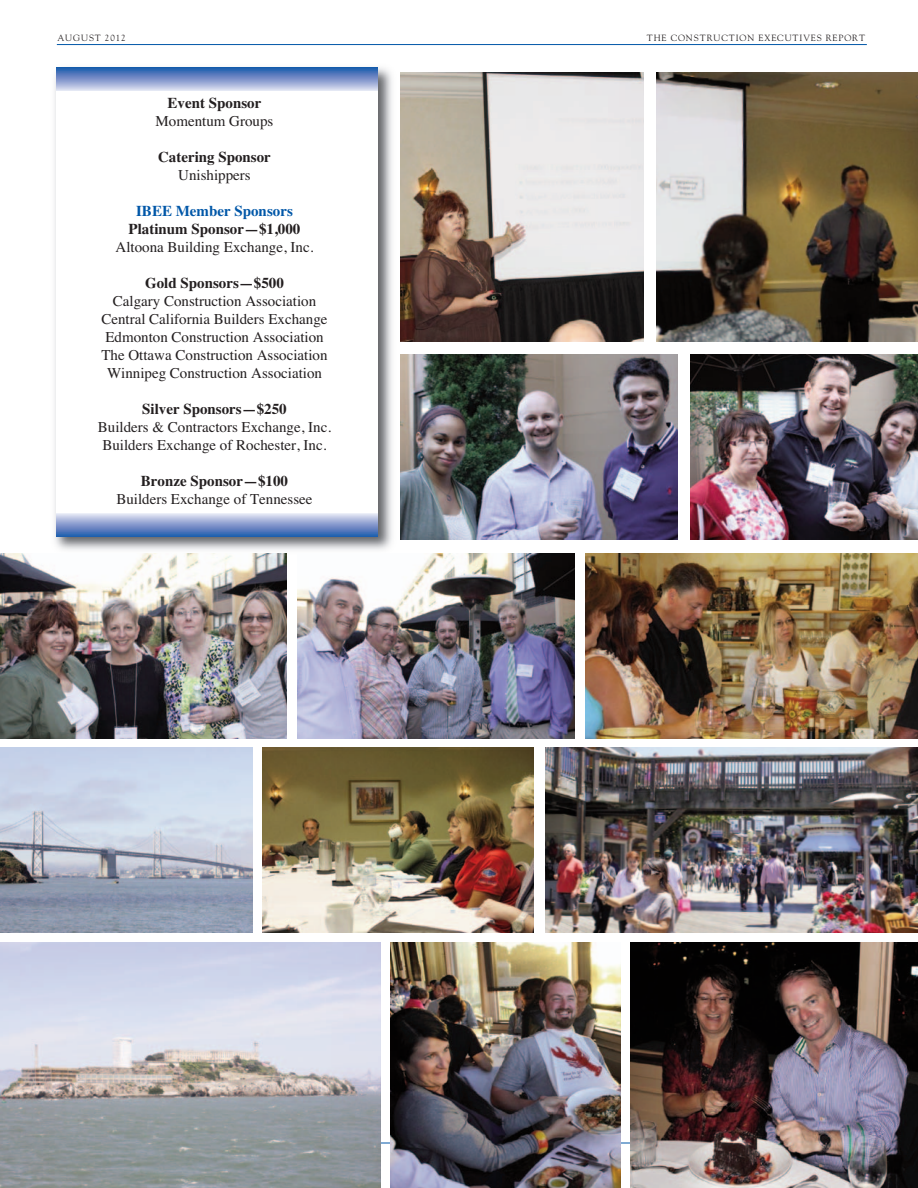
<style>
.page{position:relative;width:918px;height:1188px;background:#fff}
.page>*{position:absolute;margin:0;border:0;box-sizing:border-box;transform-origin:0 0}
.t1{font:15px/18px "Times";color:#231f20;text-align:center}
.t2{font:700 15px "Times";color:#231f20}
.t3{font:700 15px "Times";color:#0157a8}
.t4{font:9px "Goudy";letter-spacing:.1em;color:#231f20}
</style>
<div class="page">
<hr style="left:57px;top:44px;width:810px;height:1px;background:#0157a8">
<hr style="left:57px;top:1143px;width:810px;height:1px;background:#0157a8">
<img style="left:54px;top:67px;width:338px;height:487px">
<div style="left:57px;top:69px;width:321px;height:468px;background:#fff"></div>
<div style="left:57px;top:513px;width:321px;height:24px;background:linear-gradient(to bottom,#e7e0f1,#295cad)"></div>
<div style="left:57px;top:67px;width:321px;height:24px;background:linear-gradient(to bottom,#1a51a8,#d7d6ec)"></div>
<img style="left:400px;top:72px;width:244px;height:269px">
<img style="left:400px;top:354px;width:278px;height:185px">
<img style="left:0;top:554px;width:287px;height:185px">
<img style="left:0;top:747px;width:252px;height:185px">
<img style="left:0;top:942px;width:381px;height:246px">
<img style="left:390px;top:942px;width:231px;height:246px">
<img style="left:630px;top:942px;width:288px;height:246px">
<img style="left:262px;top:747px;width:271px;height:185px">
<img style="left:546px;top:747px;width:372px;height:185px">
<img style="left:297px;top:554px;width:278px;height:185px">
<img style="left:585px;top:554px;width:333px;height:185px">
<img style="left:690px;top:354px;width:228px;height:185px">
<img style="left:657px;top:72px;width:261px;height:269px">
<p class="t4" style="left:57px;top:34px;width:70px">AUGUST 2012</p>
<p class="t4" style="left:647px;top:34px;width:220px">THE CONSTRUCTION EXECUTIVES REPORT</p>
<p class="t2" style="left:168px;top:97px;width:95px">Event Sponsor</p>
<p class="t1" style="left:156px;top:113px;width:119px">Momentum Groups</p>
<p class="t2" style="left:158px;top:151px;width:114px">Catering Sponsor</p>
<p class="t1" style="left:178px;top:167px;width:74px">Unishippers</p>
<p class="t3" style="left:136px;top:205px;width:158px">IBEE Member Sponsors</p>
<p class="t2" style="left:129px;top:223px;width:173px">Platinum Sponsor—$1,000</p>
<p class="t1" style="left:116px;top:239px;width:199px">Altoona Building Exchange, Inc.</p>
<p class="t2" style="left:145px;top:277px;width:140px">Gold Sponsors—$500</p>
<p class="t1" style="left:101px;top:293px;width:228px">Calgary Construction Association Central California Builders Exchange Edmonton Construction Association The Ottawa Construction Association Winnipeg Construction Association</p>
<p class="t2" style="left:142px;top:403px;width:146px">Silver Sponsors—$250</p>
<p class="t1" style="left:98px;top:419px;width:235px">Builders &amp; Contractors Exchange, Inc.<br>Builders Exchange of Rochester, Inc.</p>
<p class="t2" style="left:141px;top:475px;width:149px">Bronze Sponsor—$100</p>
<p class="t1" style="left:116px;top:491px;width:198px">Builders Exchange of Tennessee</p>
</div>
